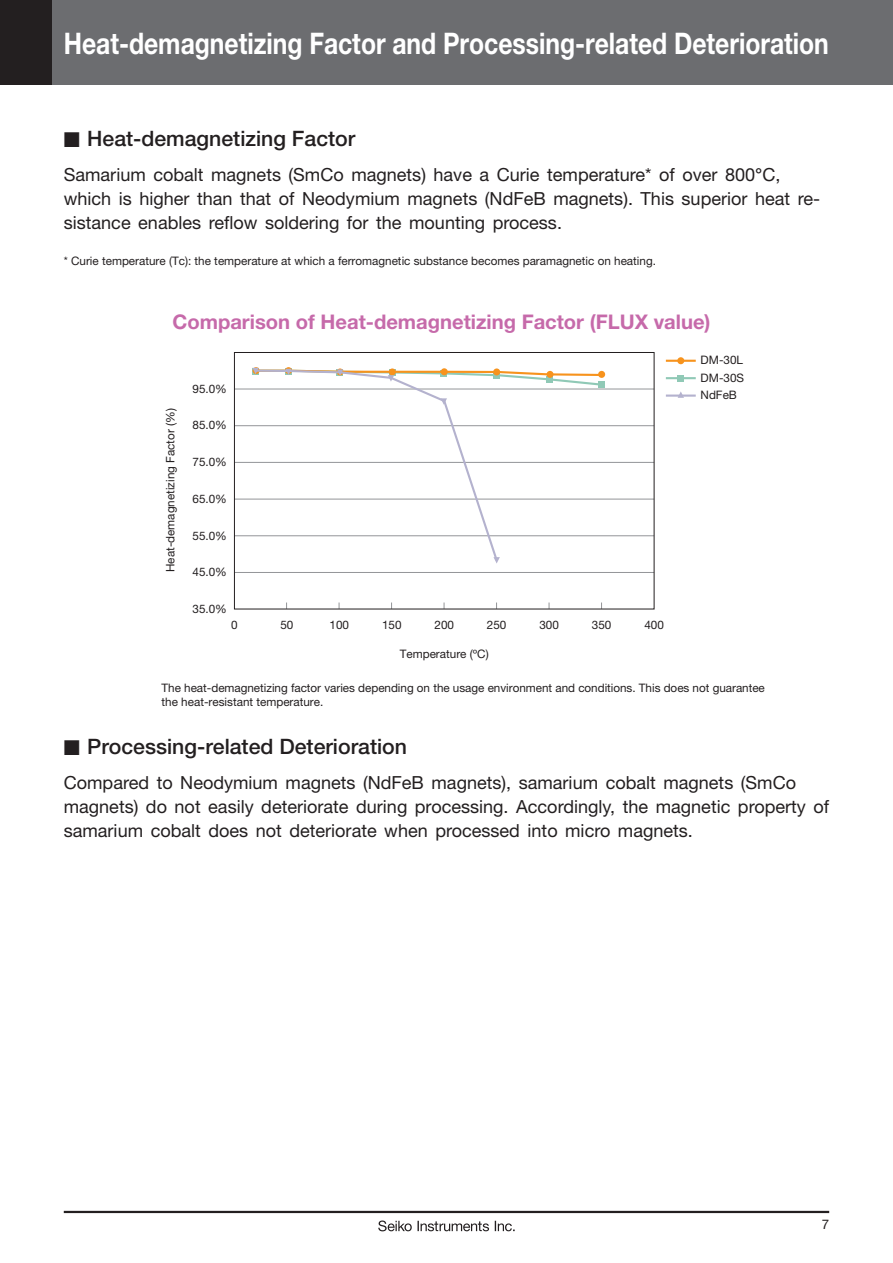
<style>
.page{position:relative;width:893px;height:1263px;background:#fff}
.page>*{position:absolute;margin:0;border:0;box-sizing:border-box;transform-origin:0 0}
.t1{font:700 29.7px "Helvetica Neue LT Std";color:#fff;scale:.83 1}
.t2{font:500 21.3px "Helvetica Neue LT Std";color:#231f20}
.t3{font:700 20.25px "Helvetica Neue LT Std";color:#c66aaa}
.t4{font:18px/23.9px "Helvetica Neue LT Std";color:#231f20}
.t5{font:13.35px "Helvetica Neue LT Std";color:#231f20}
.t6{font:11.7px/17.2px "Helvetica Neue LT Std";color:#231f20;text-align:justify}
.s1{font-weight:700}
</style>
<div class="page">
<hr style="left:64px;top:1211px;width:765px;height:2px;background:#231f20">
<div style="left:0;top:0;width:893px;height:85px;background:#6c6d70"></div>
<div style="left:0;top:0;width:51px;height:85px;background:#231f20"></div>
<svg style="left:378px;top:1220px;width:137px;height:11px"></svg>
<svg style="left:678px;top:375px;width:6px;height:6px"></svg>
<hr style="left:234px;top:389px;width:420px;height:1px;background:#939598">
<hr style="left:234px;top:425px;width:420px;height:1px;background:#939598">
<hr style="left:234px;top:462px;width:420px;height:1px;background:#939598">
<hr style="left:234px;top:499px;width:420px;height:1px;background:#939598">
<hr style="left:234px;top:535px;width:420px;height:1px;background:#939598">
<hr style="left:234px;top:572px;width:420px;height:1px;background:#939598">
<hr style="left:666px;top:360px;width:30px;height:2px;background:#f7931d">
<hr style="left:666px;top:377px;width:30px;height:2px;background:#90c9b6">
<hr style="left:666px;top:394px;width:30px;height:3px;background:#b4b2ce">
<div style="left:234px;top:352px;width:420px;height:257px;border:1px solid #231f20"></div>
<div style="left:677px;top:357px;width:7px;height:7px;background:#f7931d;border-radius:50%"></div>
<svg style="left:252px;top:368px;width:353px;height:20px"></svg>
<svg style="left:253px;top:368px;width:246px;height:189px"></svg>
<svg style="left:441px;top:398px;width:6px;height:7px"></svg>
<svg style="left:678px;top:391px;width:6px;height:7px"></svg>
<svg style="left:493px;top:557px;width:7px;height:6px"></svg>
<h1 class="t1" style="left:64px;top:26px;width:923px">Heat-demagnetizing Factor and Processing-related Deterioration</h1>
<p class="t2" style="left:64px;top:125px;width:293px">■ Heat-demagnetizing Factor</p>
<p class="t4" style="left:64px;top:162px;width:758px">Samarium cobalt magnets (SmCo magnets) have a Curie temperature* of over 800<span class="s1">°</span>C, which is higher than that of Neodymium magnets (NdFeB magnets). This superior heat re&shy;sistance enables reflow soldering for the mounting process.</p>
<p class="t6" style="left:64px;top:252px;width:594px">* Curie temperature (Tc): the temperature at which a ferromagnetic substance becomes paramagnetic on heating.</p>
<p class="t3" style="left:172px;top:309px;width:540px">Comparison of Heat-demagnetizing Factor (FLUX value)</p>
<p class="t6" style="left:161px;top:572px;width:165px;rotate:-90deg">Heat-demagnetizing Factor (%)</p>
<p class="t6" style="left:193px;top:380px;width:36px">95.0%</p>
<p class="t6" style="left:193px;top:416px;width:36px">85.0%</p>
<p class="t6" style="left:193px;top:453px;width:36px">75.0%</p>
<p class="t6" style="left:193px;top:490px;width:36px">65.0%</p>
<p class="t6" style="left:193px;top:527px;width:36px">55.0%</p>
<p class="t6" style="left:193px;top:563px;width:36px">45.0%</p>
<p class="t6" style="left:193px;top:600px;width:36px">35.0%</p>
<p class="t6" style="left:231px;top:616px;width:8px">0</p>
<p class="t6" style="left:280px;top:616px;width:15px">50</p>
<p class="t6" style="left:330px;top:616px;width:21px">100</p>
<p class="t6" style="left:382px;top:616px;width:21px">150</p>
<p class="t6" style="left:434px;top:616px;width:21px">200</p>
<p class="t6" style="left:487px;top:616px;width:21px">250</p>
<p class="t6" style="left:539px;top:616px;width:21px">300</p>
<p class="t6" style="left:592px;top:616px;width:21px">350</p>
<p class="t6" style="left:644px;top:616px;width:21px">400</p>
<p class="t6" style="left:400px;top:645px;width:90px">Temperature (ºC)</p>
<p class="t6" style="left:701px;top:351px;width:45px">DM-30L DM-30S NdFeB</p>
<p class="t6" style="left:162px;top:681px;width:605px;line-height:14.4px">The heat-demagnetizing factor varies depending on the usage environment and conditions. This does not guarantee the heat-resistant temperature.</p>
<p class="t2" style="left:64px;top:733px;width:345px">■ Processing-related Deterioration</p>
<p class="t4" style="left:64px;top:770px;width:767px">Compared to Neodymium magnets (NdFeB magnets), samarium cobalt magnets (SmCo magnets) do not easily deteriorate during processing. Accordingly, the magnetic property of samarium cobalt does not deteriorate when processed into micro magnets.</p>
<p class="t5" style="left:822px;top:1217px;width:9px">7</p>
</div>
